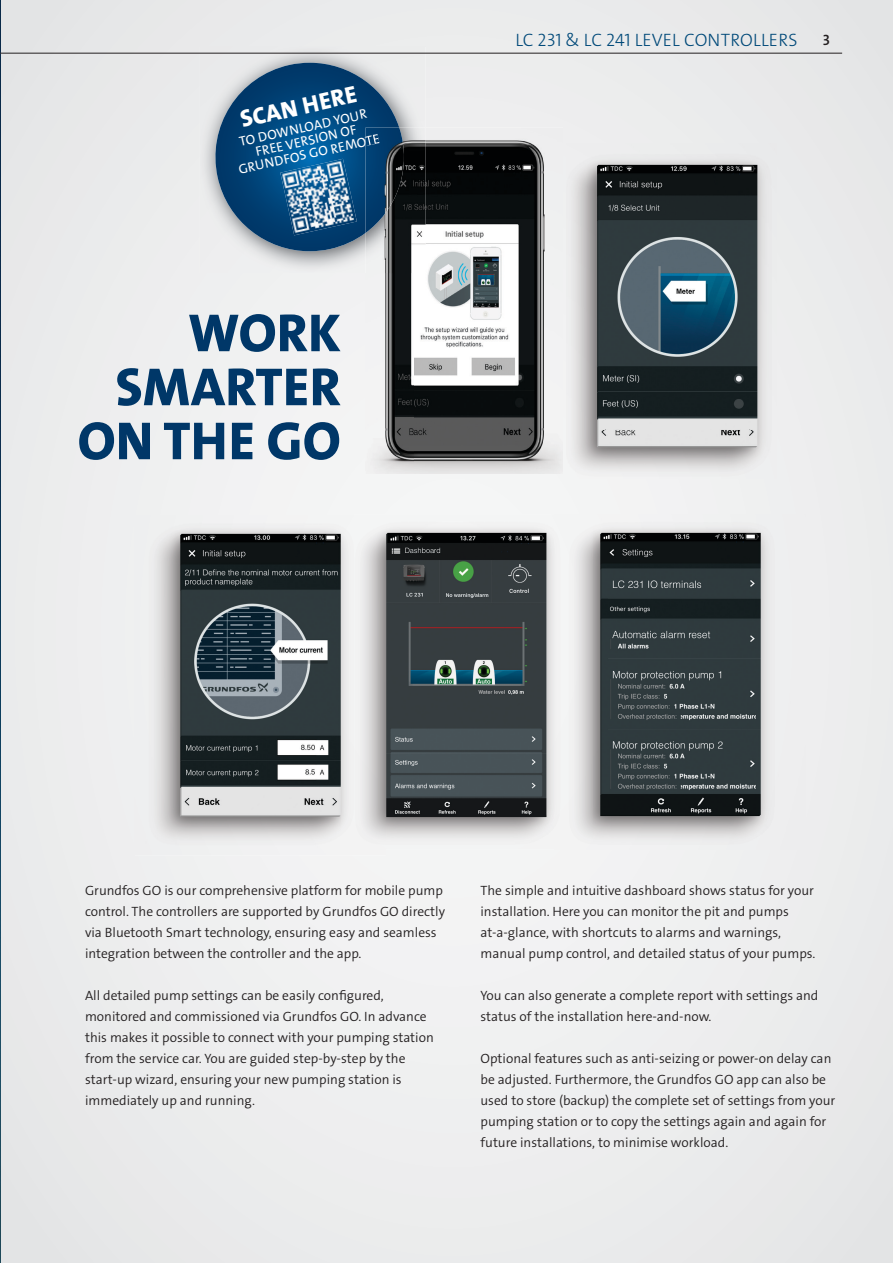
<style>
.page{position:relative;width:893px;height:1263px;background:#fff}
.page>*{position:absolute;margin:0;border:0;box-sizing:border-box;transform-origin:0 0}
.t1{font:54px/54px "Grundfos The Sans V2 OT 8 XB";letter-spacing:.005em;color:#003768;text-align:right}
.t2{font:24px "Grundfos The Sans V2 OT 8 XB";color:#fff}
.t3{font:18px "Grundfos The Sans V2 OT 3 L";letter-spacing:.015em;color:#004979}
.t4{font:15px "Grundfos The Sans V2 OT 6 SB";color:#231f20}
.t5{font:13.5px/21px "Grundfos The Sans V2 OT 4 SL";color:#231f20}
.t6{font:13.5px/13.5px "Grundfos The Sans V2 OT 5 R";color:#fff;text-align:center}
</style>
<div class="page">
<div style="left:1px;top:0;width:892px;height:1263px;background:#eceded"></div>
<img style="left:0;top:0;width:1px;height:1263px">
<img style="left:341px;top:514px;width:214px;height:239px">
<img style="left:386px;top:753px;width:169px;height:96px">
<img style="left:555px;top:514px;width:251px;height:335px">
<img style="left:567px;top:144px;width:209px;height:335px">
<img style="left:135px;top:516px;width:206px;height:242px">
<img style="left:135px;top:758px;width:251px;height:97px">
<img style="left:341px;top:516px;width:45px;height:333px">
<img style="left:200px;top:47px;width:226px;height:226px">
<svg style="left:206px;top:63px;width:193px;height:188px"></svg>
<img style="left:280px;top:159px;width:77px;height:76px">
<img style="left:415px;top:128px;width:148px;height:345px">
<img style="left:365px;top:273px;width:50px;height:200px">
<img style="left:365px;top:128px;width:61px;height:145px">
<img style="left:365px;top:128px;width:45px;height:105px">
<img style="left:365px;top:134px;width:14px;height:12px">
<hr style="left:0;top:53px;width:842px;height:1px;background:#231f20">
<h2 class="t2" style="left:237px;top:104px;width:120px;rotate:-12deg">SCAN HERE</h2>
<p class="t6" style="left:231px;top:137px;width:146px;rotate:-13deg">TO DOWNLOAD YOUR<br>FREE VERSION OF<br>GRUNDFOS GO REMOTE</p>
<h1 class="t1" style="left:78px;top:306px;width:265px">WORK<br>SMARTER<br>ON THE GO</h1>
<h3 class="t3" style="left:515px;top:28px;width:284px">LC 231 &amp; LC 241 LEVEL CONTROLLERS</h3>
<p class="t4" style="left:823px;top:30px;width:9px">3</p>
<p class="t5" style="left:85px;top:879px;width:361px">Grundfos GO is our comprehensive platform for mobile pump control. The controllers are supported by Grundfos GO directly via Bluetooth Smart technology, ensuring easy and seamless integration between the controller and the app.</p>
<p class="t5" style="left:85px;top:984px;width:350px">All detailed pump settings can be easily configured, monitored and commissioned via Grundfos GO. In advance this makes it possible to connect with your pumping station from the service car. You are guided step-by-step by the start-up wizard, ensuring your new pumping station is immediately up and running.</p>
<p class="t5" style="left:480px;top:879px;width:336px">The simple and intuitive dashboard shows status for your installation. Here you can monitor the pit and pumps at-a-glance, with shortcuts to alarms and warnings, manual pump control, and detailed status of your pumps.</p>
<p class="t5" style="left:480px;top:985px;width:339px">You can also generate a complete report with settings and status of the installation here-and-now.</p>
<p class="t5" style="left:480px;top:1048px;width:356px">Optional features such as anti-seizing or power-on delay can be adjusted. Furthermore, the Grundfos GO app can also be used to store (backup) the complete set of settings from your pumping station or to copy the settings again and again for future installations, to minimise workload.</p>
</div>
